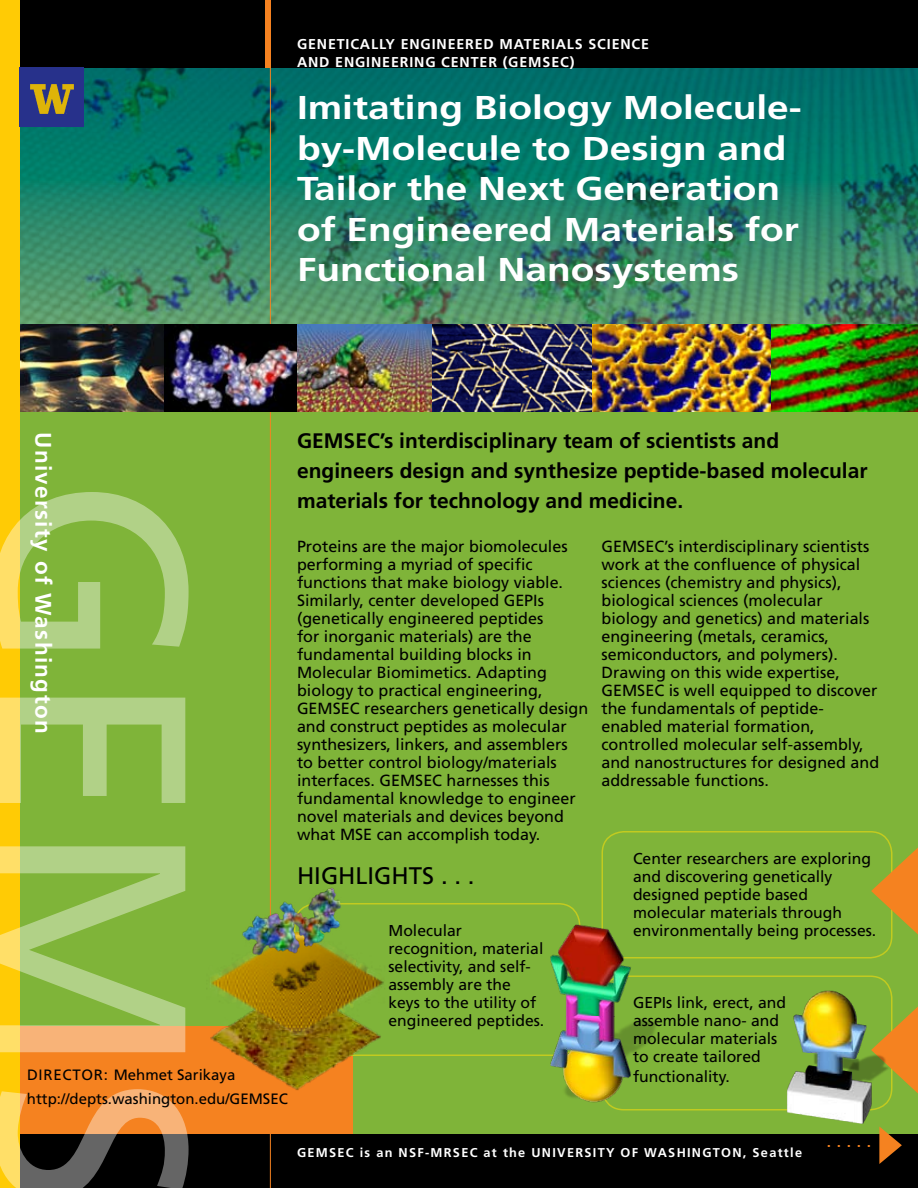
<style>
.page{position:relative;width:918px;height:1188px;background:#fff}
.page>*{position:absolute;margin:0;border:0;box-sizing:border-box;transform-origin:0 0}
.t1{font:700 33px/40.5px "Frutiger";color:#fff;scale:1.18 1}
.t2{font:24px "Frutiger";color:#000}
.t3{font:700 22.5px "Frutiger";letter-spacing:.06em;color:#fff}
.t4{font:700 21px/30px "Frutiger";color:#000}
.t5{font:18px "Frutiger";color:#f58220}
.t6{font:16.2px/18px "Frutiger";color:#000}
.t7{font:15.75px/18px "Frutiger";color:#000}
.t8{font:15px/24px "Frutiger";color:#000}
.t9{font:700 14.25px/18px "Frutiger";letter-spacing:.06em;color:#fff}
.t10{font:700 12.75px "Frutiger";letter-spacing:.1em;color:#fff}
</style>
<div class="page">
<svg style="left:20px;top:68px;width:898px;height:256px;background:#1f7e67"></svg>
<div style="left:0;top:412px;width:918px;height:776px;background:#7fb439"></div>
<img style="left:434px;top:324px;width:484px;height:88px">
<div style="left:0;top:0;width:918px;height:68px;background:#000"></div>
<div style="left:0;top:1026px;width:352px;height:108px;background:#f58220"></div>
<div style="left:294px;top:903px;width:286px;height:153px;border:2px solid #c2cb20;border-radius:22px"></div>
<div style="left:601px;top:975px;width:291px;height:135px;border:2px solid #c2cb20;border-radius:22px"></div>
<div style="left:0;top:1134px;width:918px;height:54px;background:#000"></div>
<img style="left:20px;top:324px;width:414px;height:88px">
<svg style="left:879px;top:1126px;width:23px;height:38px"></svg>
<hr style="left:270px;top:0;width:1px;height:1188px;background:#f58220">
<div style="left:0;top:0;width:20px;height:1188px;background:#ffcb05"></div>
<svg style="left:893px;top:1006px;width:25px;height:88px"></svg>
<div style="left:20px;top:68px;width:64px;height:59px;background:#27318b"></div>
<img style="left:30px;top:84px;width:44px;height:30px">
<div style="left:265px;top:0;width:5px;height:68px;background:#f58220"></div>
<img style="left:210px;top:1039px;width:171px;height:51px">
<img style="left:210px;top:955px;width:174px;height:84px">
<img style="left:242px;top:887px;width:101px;height:71px">
<svg style="left:0;top:492px;width:189px;height:696px"></svg>
<img style="left:786px;top:979px;width:107px;height:145px">
<div style="left:601px;top:831px;width:291px;height:127px;border:2px solid #c2cb20;border-radius:22px"></div>
<svg style="left:871px;top:848px;width:47px;height:86px"></svg>
<img style="left:546px;top:916px;width:115px;height:195px">
<p class="t9" style="left:297px;top:35px;width:354px">GENETICALLY ENGINEERED MATERIALS SCIENCE<br>AND ENGINEERING CENTER (GEMSEC)</p>
<h1 class="t1" style="left:297px;top:88px;width:429px">Imitating Biology Molecule&shy;by-Molecule to Design and<br>Tailor the Next Generation of Engineered Materials for<br>Functional Nanosystems</h1>
<h3 class="t3" style="left:57px;top:432px;width:303px;rotate:90deg">University of Washington</h3>
<p class="t8" style="left:27px;top:1063px;width:262px">Di rector: Mehmet Sarikaya http://depts.washington.edu/GEMSEC</p>
<p class="t4" style="left:297px;top:426px;width:572px">GEMSEC’s interdisciplinary team of scientists and engineers design and synthesize peptide-based molecular materials for technology and medicine.</p>
<p class="t6" style="left:297px;top:538px;width:293px">Proteins are the major biomolecules performing a myriad of specific functions that make biology viable.<br>Similarly, center developed GEPIs (genetically engineered peptides<br>for inorganic materials) are the fundamental building blocks in Molecular Biomimetics. Adapting biology to practical engineering, GEMSEC researchers genetically design and construct peptides as molecular synthesizers, linkers, and assemblers<br>to better control biology/materials interfaces. GEMSEC harnesses this fundamental knowledge to engineer novel materials and devices beyond what MSE can accomplish today.</p>
<h2 class="t2" style="left:297px;top:861px;width:179px">High lights . . .</h2>
<p class="t6" style="left:602px;top:538px;width:279px">GEMSEC’s interdisciplinary scientists work at the confluence of physical sciences (chemistry and physics), biological sciences (molecular biology and genetics) and materials engineering (metals, ceramics, semiconductors, and polymers).<br>Drawing on this wide expertise, GEMSEC is well equipped to discover the fundamentals of peptide&shy;enabled material formation, controlled molecular self-assembly, and nanostructures for designed and addressable functions.</p>
<p class="t7" style="left:633px;top:849px;width:245px">Center researchers are exploring and discovering genetically designed peptide based molecular materials through environmentally being processes.</p>
<p class="t7" style="left:388px;top:921px;width:157px">Molecular recognition, material selectivity, and self&shy;assembly are the keys to the utility of engineered peptides.</p>
<p class="t7" style="left:633px;top:994px;width:155px">GEPIs link, erect, and assemble nano- and molecular materials to create tailored</p>
<p class="t7" style="left:633px;top:1067px;width:98px">functionality.</p>
<p class="t10" style="left:297px;top:1145px;width:507px">GEMSEC is an NSF-MRSEC at the UNIVERSITY OF WASHINGTON, Seattle</p>
<p class="t5" style="left:826px;top:1130px;width:47px">. . . . .</p>
</div>
